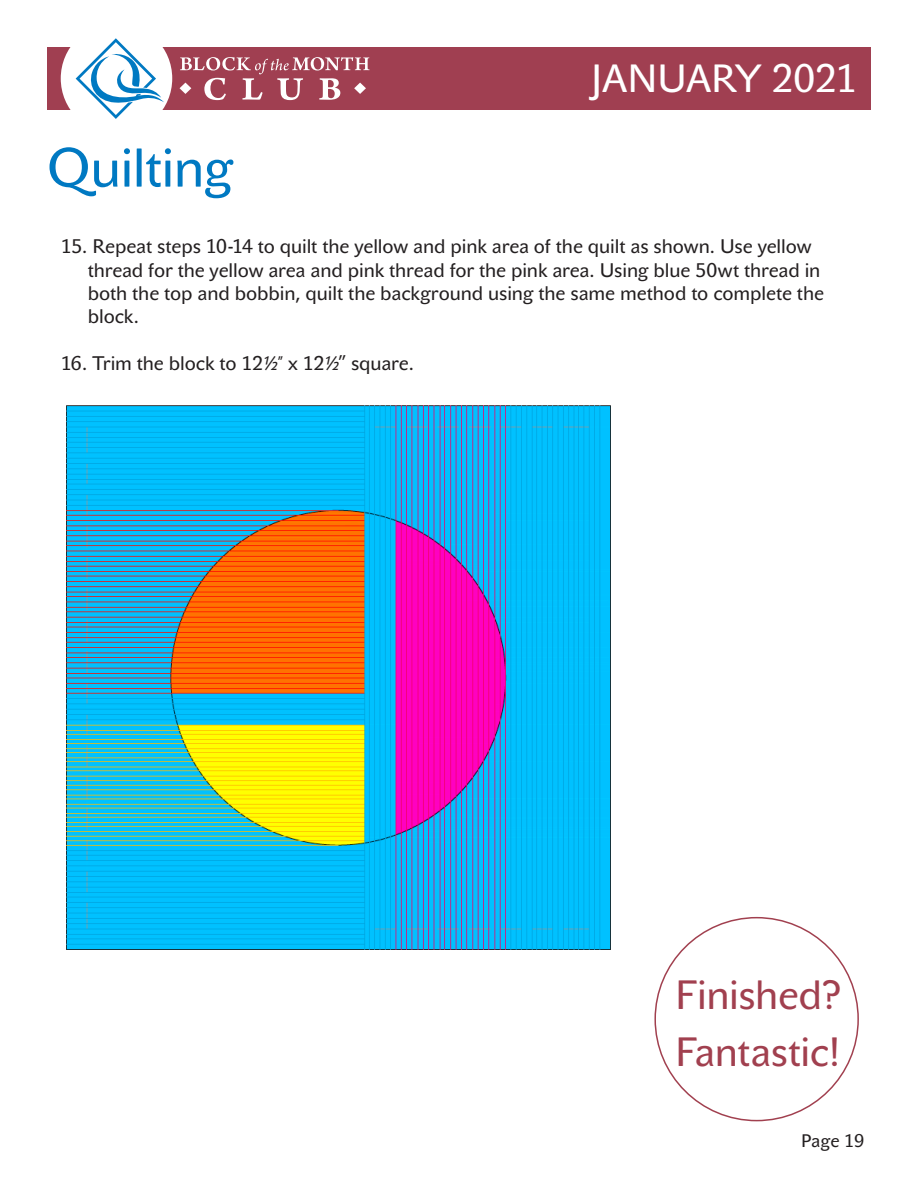
<style>
.page{position:relative;width:918px;height:1188px;background:#fff}
.page>*{position:absolute;margin:0;border:0;box-sizing:border-box;transform-origin:0 0}
.Page_title{font:54px "John Sans Text Pro";letter-spacing:-.015em;color:#0079c2}
.Step_By_Step{font:40.5px "John Sans Text Pro";letter-spacing:-.01em;color:#a1404f}
.t1{font:39px "John Sans Text Pro";letter-spacing:.005em;color:#fff}
.t2{font:19.5px/23.4px "John Sans Text Pro";letter-spacing:-.005em;color:#231f20}
.t3{font:18px "John Sans Text Pro";color:#231f20}
.s1{font-family:"PT Sans";font-style:italic}
</style>
<div class="page">
<div style="left:47px;top:47px;width:824px;height:62px;background:#a03f51"></div>
<div style="left:61px;top:23px;width:111px;height:111px;background:#fff;border-radius:50%"></div>
<svg style="left:76px;top:38px;width:88px;height:81px"></svg>
<svg style="left:180px;top:57px;width:190px;height:43px"></svg>
<img style="left:66px;top:405px;width:545px;height:545px">
<p class="Page_title" style="left:46px;top:137px;width:188px">Quilting</p>
<h3 class="t1" style="left:591px;top:56px;width:268px">JANUARY 2021</h3>
<p class="t2" style="left:88px;top:235px;width:738px;text-indent:-27px">15. Repeat steps 10-14 to quilt the yellow and pink area of the quilt as shown. Use yellow thread for the yellow area and pink thread for the pink area. Using blue 50wt thread in both the top and bobbin, quilt the background using the same method to complete the block.</p>
<p class="t2" style="left:61px;top:352px;width:355px">16. Trim the block to 12<span class="s1">½"</span> x 12<span class="s1">½</span>” square.</p>
<p class="Step_By_Step" style="left:675px;top:972px;width:167px">Finished?</p>
<p class="Step_By_Step" style="left:675px;top:1028px;width:168px">Fantastic!</p>
<p class="t3" style="left:801px;top:1130px;width:64px">Page 19</p>
</div>
